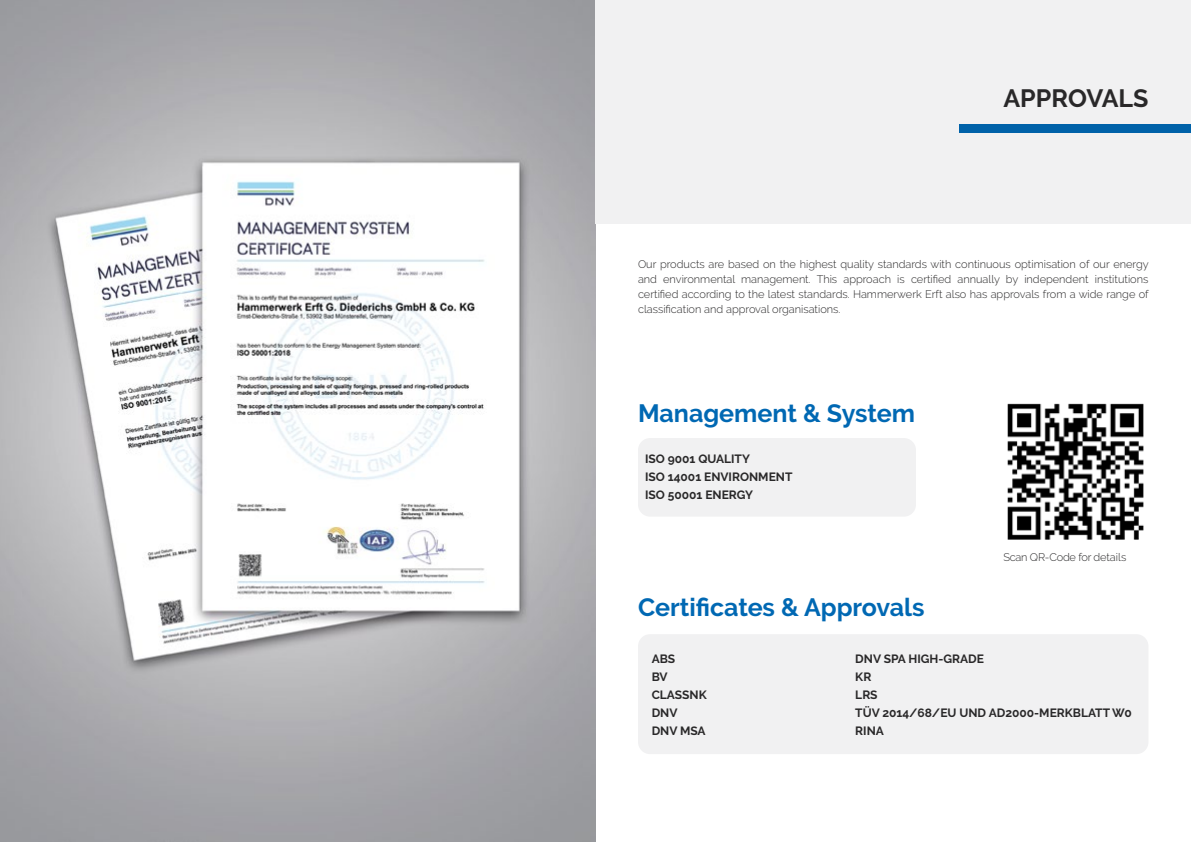
<style>
.page{position:relative;width:1191px;height:842px;background:#fff}
.page>*{position:absolute;margin:0;border:0;box-sizing:border-box;transform-origin:0 0}
.t1{font:700 25px "Raleway";color:#0068b3}
.t2{font:700 25px "Raleway";color:#292829}
.t3{font:700 12px/18px "Raleway";color:#292829}
.t4{font:300 11px/15px "Raleway";color:#292829;text-align:justify}
.t5{font:300 11px "Raleway";letter-spacing:-.02em;color:#292829}
</style>
<div class="page">
<img style="left:0;top:0;width:595px;height:842px">
<div style="left:595px;top:0;width:596px;height:224px;background:#f1f1f2"></div>
<div style="left:638px;top:438px;width:278px;height:79px;background:#f1f1f2;border-radius:12px"></div>
<div style="left:638px;top:634px;width:510px;height:120px;background:#f1f1f2;border-radius:12px"></div>
<div style="left:959px;top:125px;width:232px;height:8px;background:#0062a9"></div>
<img style="left:1007px;top:403px;width:137px;height:137px">
<h1 class="t2" style="left:1003px;top:84px;width:146px">APPROVALS</h1>
<p class="t4" style="left:638px;top:256px;width:512px">Our products are based on the highest quality standards with continuous optimisation of our energy and environmental management. This approach is certified annually by independent institutions certified according to the latest standards. Hammerwerk Erft also has approvals from a wide range of classification and approval organisations.</p>
<h1 class="t1" style="left:638px;top:399px;width:279px">Management &amp; System</h1>
<p class="t3" style="left:645px;top:450px;width:149px">ISO 9001 QUALITY<br>ISO 14001 ENVIRONMENT<br>ISO 50001 ENERGY</p>
<h1 class="t1" style="left:638px;top:593px;width:288px">Certificates &amp; Approvals</h1>
<p class="t5" style="left:1003px;top:551px;width:124px">Scan QR-Code for details</p>
<p class="t3" style="left:651px;top:649px;width:57px">ABS<br>BV<br>CLASSNK<br>DNV<br>DNV MSA</p>
<p class="t3" style="left:855px;top:649px;width:278px">DNV SPA HIGH-GRADE<br>KR<br>LRS<br>TÜV 2014/68/EU UND AD2000-MERKBLATT W0<br>RINA</p>
</div>
